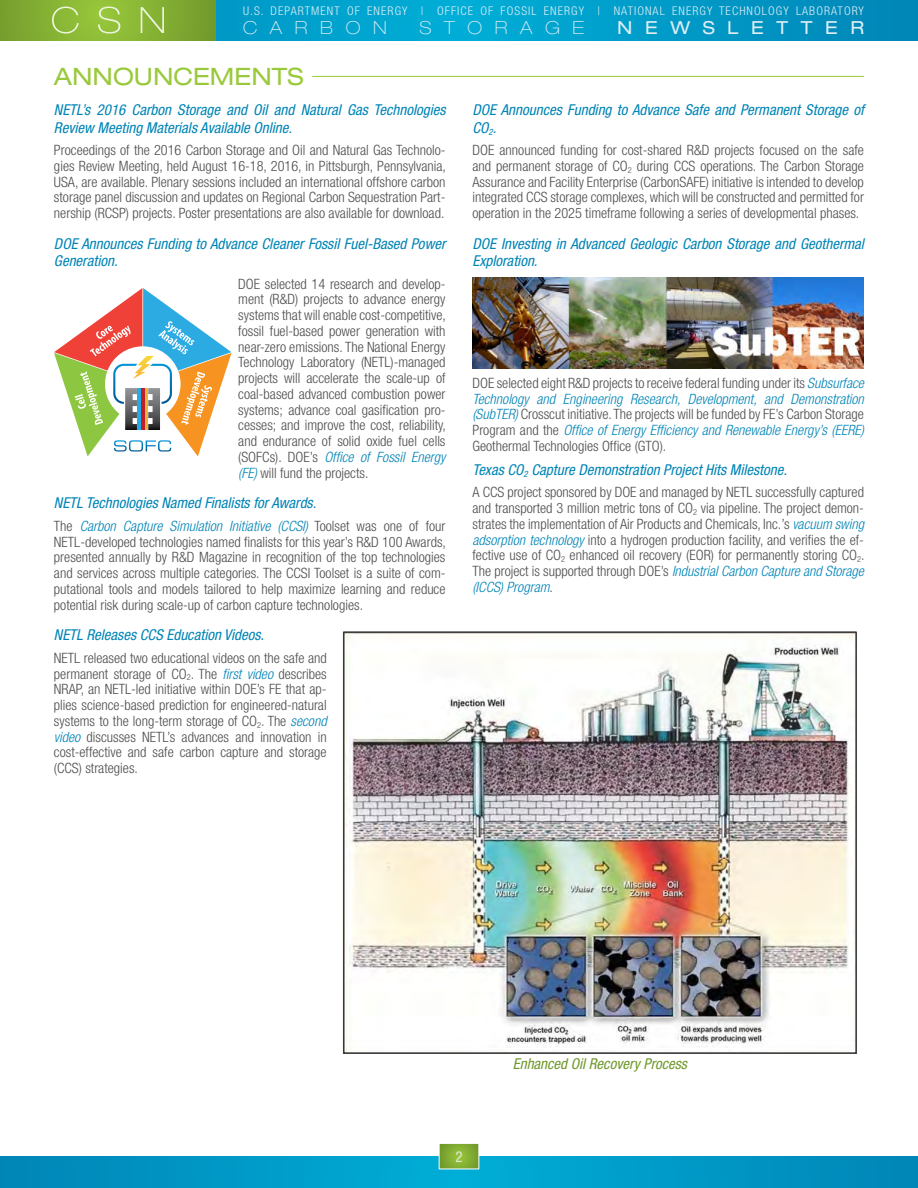
<style>
.page{position:relative;width:918px;height:1188px;background:#fff}
.page>*{position:absolute;margin:0;border:0;box-sizing:border-box;transform-origin:0 0}
.Heading_1{font:expanded 24px "Helvetica Neue";color:#9aca3c}
.t1{font:100 expanded 18px "Helvetica Neue";letter-spacing:.7em;color:#dfeef6}
.t2{font:expanded 18px "Helvetica Neue";letter-spacing:.7em;color:#dfeef6}
.Heading_-_summary_ti{font:italic condensed 15px/17.2px "Helvetica Neue";color:#0084b6}
.image_caption{font:italic condensed 15px "Helvetica Neue";color:#70982b}
.master_page_number{font:condensed 15px "Helvetica Neue";color:#e3e6d8}
.Heading_-_summary_ti-2{font:300 condensed 14.25px/15.8px "Helvetica Neue";color:#4d4d4f;text-align:justify}
.t3{font:300 condensed 12px "Helvetica Neue";letter-spacing:.09em;color:#dfeef6}
.s1{font-style:italic;color:#0084b6}
</style>
<div class="page">
<svg style="left:216px;top:0;width:702px;height:40px;background:#009cc9"></svg>
<svg style="left:0;top:0;width:216px;height:40px;background:#80ab31"></svg>
<svg style="left:0;top:1156px;width:918px;height:32px;background:#0098c6"></svg>
<svg style="left:52px;top:7px;width:112px;height:27px;background:#9ac34c"></svg>
<svg style="left:439px;top:1143px;width:40px;height:26px"></svg>
<div style="left:439px;top:1143px;width:40px;height:26px;border:1px solid #fff"></div>
<img style="left:472px;top:278px;width:392px;height:91px">
<hr style="left:312px;top:76px;width:552px;height:1px;background:#9aca3c">
<img style="left:346px;top:634px;width:508px;height:417px">
<div style="left:343px;top:631px;width:514px;height:423px;border:2px solid #363838"></div>
<svg style="left:54px;top:288px;width:178px;height:168px"></svg>
<p class="t3" style="left:243px;top:4px;width:622px">U.S. DEPARTMENT OF ENERGY | OFFICE OF FOSSIL ENERGY | NATIONAL ENERGY TECHNOLOGY LABORATORY</p>
<p class="t1" style="left:243px;top:17px;width:145px">CARBON</p>
<p class="t1" style="left:420px;top:17px;width:166px">STORAGE</p>
<p class="t2" style="left:617px;top:17px;width:248px">NEWSLETTER</p>
<p class="Heading_1" style="left:54px;top:62px;width:251px">ANNOUNCEMENTS</p>
<p class="Heading_-_summary_ti" style="left:54px;top:101px;width:393px">NETL’s 2016 Carbon Storage and Oil and Natural Gas Technologies<br>Review Meeting Materials Available Online.</p>
<p class="Heading_-_summary_ti-2" style="left:54px;top:142px;width:394px">Proceedings of the 2016 Carbon Storage and Oil and Natural Gas Technolo&shy;gies Review Meeting, held August 16-18, 2016, in Pittsburgh, Pennsylvania, USA, are available. Plenary sessions included an international offshore carbon storage panel discussion and updates on Regional Carbon Sequestration Part&shy;nership (RCSP) projects. Poster presentations are also available for download.</p>
<p class="Heading_-_summary_ti" style="left:54px;top:235px;width:393px">DOE Announces Funding to Advance Cleaner Fossil Fuel-Based Power<br>Generation.</p>
<p class="Heading_-_summary_ti-2" style="left:238px;top:276px;width:209px">DOE selected 14 research and develop&shy;ment (R&amp;D) projects to advance energy systems that will enable cost-competitive, fossil fuel-based power generation with near-zero emissions. The National Energy Technology Laboratory (NETL)-managed projects will accelerate the scale-up of coal-based advanced combustion power systems; advance coal gasification pro&shy;cesses; and improve the cost, reliability, and endurance of solid oxide fuel cells (SOFCs). DOE’s <span class="s1">Office of Fossil Energy (FE)</span> will fund the projects.</p>
<p class="Heading_-_summary_ti" style="left:54px;top:494px;width:264px">NETL Technologies Named Finalists for Awards.</p>
<p class="Heading_-_summary_ti-2" style="left:54px;top:518px;width:393px">The <span class="s1">Carbon Capture Simulation Initiative (CCSI)</span> Toolset was one of four NETL-developed technologies named finalists for this year’s R&amp;D 100 Awards, presented annually by R&amp;D Magazine in recognition of the top technologies and services across multiple categories. The CCSI Toolset is a suite of com&shy;putational tools and models tailored to help maximize learning and reduce potential risk during scale-up of carbon capture technologies.</p>
<p class="Heading_-_summary_ti" style="left:54px;top:626px;width:212px">NETL Releases CCS Education Videos.</p>
<p class="Heading_-_summary_ti-2" style="left:54px;top:650px;width:274px">NETL released two educational videos on the safe and permanent storage of CO<sub>2</sub>. The <span class="s1">first video</span> describes NRAP, an NETL-led initiative within DOE’s FE that ap&shy;plies science-based prediction for engineered-natural systems to the long-term storage of CO<sub>2</sub>. The <span class="s1">second video</span> discusses NETL’s advances and innovation in cost-effective and safe carbon capture and storage (CCS) strategies.</p>
<p class="Heading_-_summary_ti" style="left:472px;top:101px;width:393px">DOE Announces Funding to Advance Safe and Permanent Storage of<br>CO<sub>2</sub>.</p>
<p class="Heading_-_summary_ti-2" style="left:472px;top:142px;width:393px">DOE announced funding for cost-shared R&amp;D projects focused on the safe and permanent storage of CO<sub>2</sub> during CCS operations. The Carbon Storage Assurance and Facility Enterprise (CarbonSAFE) initiative is intended to develop integrated CCS storage complexes, which will be constructed and permitted for operation in the 2025 timeframe following a series of developmental phases.</p>
<p class="Heading_-_summary_ti" style="left:472px;top:235px;width:393px">DOE Investing in Advanced Geologic Carbon Storage and Geothermal<br>Exploration.</p>
<p class="Heading_-_summary_ti-2" style="left:472px;top:375px;width:393px">DOE selected eight R&amp;D projects to receive federal funding under its <span class="s1">Subsurface Technology and Engineering Research, Development, and Demonstration (SubTER)</span> Crosscut initiative. The projects will be funded by FE’s Carbon Storage Program and the <span class="s1">Office of Energy Efficiency and Renewable Energy’s (EERE)<br></span>Geothermal Technologies Office (GTO).</p>
<p class="Heading_-_summary_ti" style="left:472px;top:461px;width:316px">Texas CO<sub>2</sub> Capture Demonstration Project Hits Milestone.</p>
<p class="Heading_-_summary_ti-2" style="left:472px;top:484px;width:394px">A CCS project sponsored by DOE and managed by NETL successfully captured and transported 3 million metric tons of CO<sub>2</sub> via pipeline. The project demon&shy;strates the implementation of Air Products and Chemicals, Inc.’s <span class="s1">vacuum swing adsorption technology</span> into a hydrogen production facility, and verifies the ef&shy;fective use of CO<sub>2</sub> enhanced oil recovery (EOR) for permanently storing CO<sub>2</sub>.<br>The project is supported through DOE’s <span class="s1">Industrial Carbon Capture and Storage (ICCS) Program</span>.</p>
<p class="master_page_number" style="left:455px;top:1148px;width:9px">2</p>
<p class="image_caption" style="left:513px;top:1055px;width:176px">Enhanced Oil Recovery Process</p>
</div>
